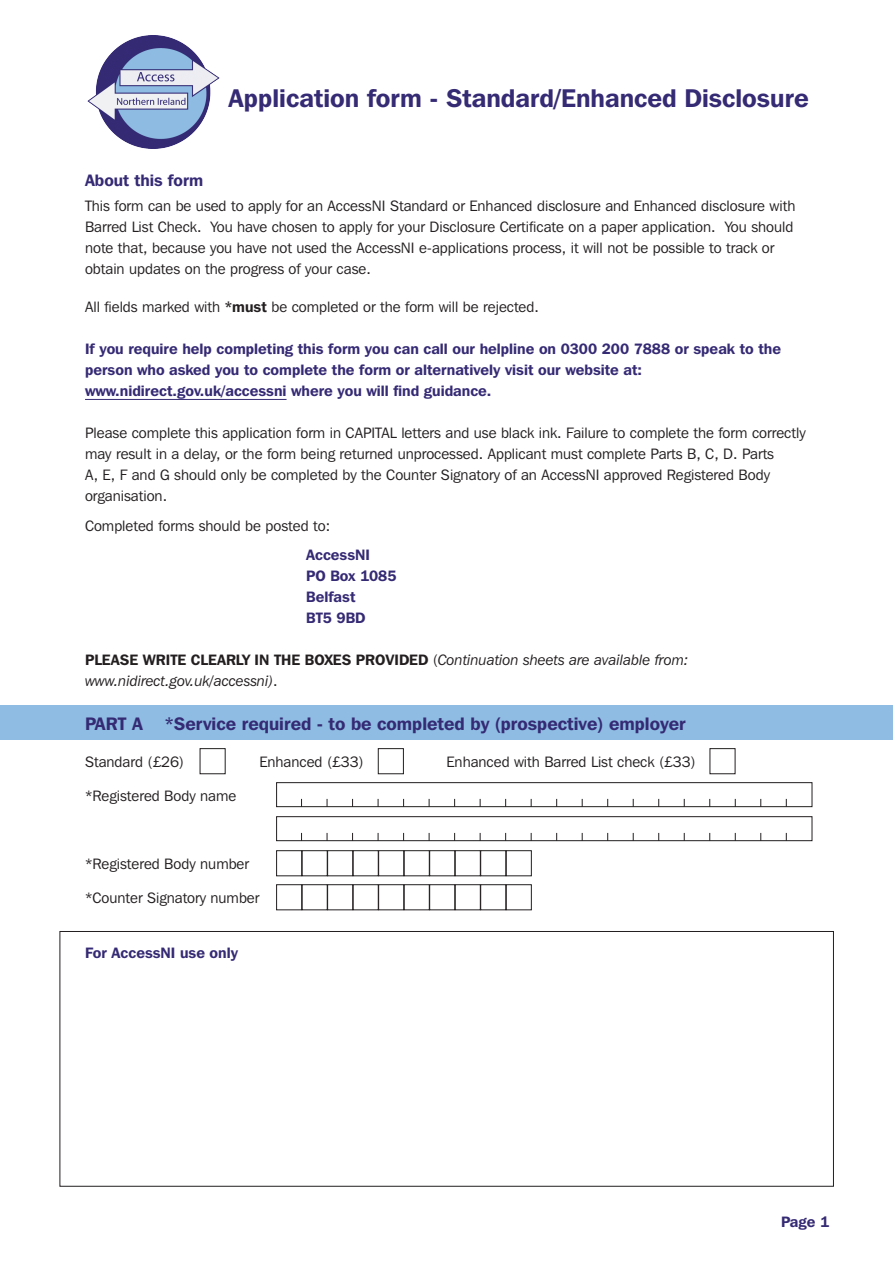
<style>
.page{position:relative;width:893px;height:1263px;background:#fff}
.page>*{position:absolute;margin:0;border:0;box-sizing:border-box;transform-origin:0 0}
.t1{font:600 25.5px "Franklin Gothic IT Cby BT";color:#352a74}
.t2{font:600 18px "Franklin Gothic IT Cby BT";color:#352a74}
.t3{font:600 16.5px "Franklin Gothic IT Cby BT";color:#352a74}
.t4{font:15px/21px "Franklin Gothic IT Cby BT";color:#231f20}
.t5{font:600 15px/21px "Franklin Gothic IT Cby BT";color:#352a74}
.t6{font:600 15px "Franklin Gothic IT Cby BT";color:#231f20}
.t7{font:italic 15px "Franklin Gothic IT Cby BT";color:#231f20}
.s1{font-weight:600}
.s2{font-weight:400}
.s3{font-weight:400;font-style:italic}
.s4{font-style:normal}
</style>
<div class="page">
<img style="left:87px;top:35px;width:133px;height:114px">
<hr style="left:85px;top:399px;width:202px;height:1px;background:#352a74">
<div style="left:0;top:706px;width:893px;height:34px;background:#8ebce2"></div>
<div style="left:276px;top:782px;width:536px;height:25px;border:1px solid #231f20"></div>
<div style="left:276px;top:816px;width:536px;height:25px;border:1px solid #231f20"></div>
<div style="left:200px;top:748px;width:25px;height:26px;border:1px solid #231f20"></div>
<div style="left:378px;top:748px;width:26px;height:26px;border:1px solid #231f20"></div>
<div style="left:710px;top:748px;width:25px;height:26px;border:1px solid #231f20"></div>
<div style="left:276px;top:850px;width:26px;height:26px;border:1px solid #231f20"></div>
<div style="left:276px;top:884px;width:26px;height:26px;border:1px solid #231f20"></div>
<div style="left:327px;top:850px;width:26px;height:26px;border:1px solid #231f20"></div>
<div style="left:327px;top:884px;width:26px;height:26px;border:1px solid #231f20"></div>
<div style="left:378px;top:850px;width:26px;height:26px;border:1px solid #231f20"></div>
<div style="left:378px;top:884px;width:26px;height:26px;border:1px solid #231f20"></div>
<div style="left:404px;top:850px;width:25px;height:26px;border:1px solid #231f20"></div>
<div style="left:404px;top:884px;width:25px;height:26px;border:1px solid #231f20"></div>
<div style="left:429px;top:850px;width:26px;height:26px;border:1px solid #231f20"></div>
<div style="left:429px;top:884px;width:26px;height:26px;border:1px solid #231f20"></div>
<div style="left:455px;top:850px;width:25px;height:26px;border:1px solid #231f20"></div>
<div style="left:455px;top:884px;width:25px;height:26px;border:1px solid #231f20"></div>
<div style="left:480px;top:850px;width:26px;height:26px;border:1px solid #231f20"></div>
<div style="left:480px;top:884px;width:26px;height:26px;border:1px solid #231f20"></div>
<div style="left:506px;top:850px;width:25px;height:26px;border:1px solid #231f20"></div>
<div style="left:506px;top:884px;width:25px;height:26px;border:1px solid #231f20"></div>
<div style="left:60px;top:931px;width:774px;height:255px;border:1px solid #231f20"></div>
<p class="t1" style="left:229px;top:82px;width:582px">Application form - Standard/Enhanced Disclosure</p>
<p class="t3" style="left:85px;top:170px;width:120px">About this form</p>
<p class="t4" style="left:85px;top:195px;width:712px">This form can be used to apply for an AccessNI Standard or Enhanced disclosure and Enhanced disclosure with Barred List Check. You have chosen to apply for your Disclosure Certificate on a paper application. You should note that, because you have not used the AccessNI e-applications process, it will not be possible to track or obtain updates on the progress of your case.</p>
<p class="t4" style="left:85px;top:296px;width:455px">All fields marked with <span class="s1">*must</span> be completed or the form will be rejected.</p>
<p class="t5" style="left:85px;top:338px;width:698px">If you require help completing this form you can call our helpline on 0300 200 7888 or speak to the person who asked you to complete the form or alternatively visit our website at:</p>
<p class="t5" style="left:85px;top:380px;width:408px">www.nidirect.gov.uk/accessni where you will find guidance.</p>
<p class="t4" style="left:85px;top:422px;width:722px">Please complete this application form in CAPITAL letters and use black ink. Failure to complete the form correctly may result in a delay, or the form being returned unprocessed. Applicant must complete Parts B, C, D. Parts<br>A, E, F and G should only be completed by the Counter Signatory of an AccessNI approved Registered Body organisation.</p>
<p class="t4" style="left:85px;top:515px;width:247px">Completed forms should be posted to:</p>
<p class="t5" style="left:306px;top:544px;width:65px">AccessNI</p>
<p class="t5" style="left:306px;top:565px;width:92px">PO Box 1085</p>
<p class="t5" style="left:306px;top:586px;width:51px">Belfast</p>
<p class="t5" style="left:306px;top:607px;width:61px">BT5 9BD</p>
<p class="t6" style="left:85px;top:651px;width:605px">PLEASE WRITE CLEARLY IN THE BOXES PROVIDED <span class="s2">(</span><span class="s3">Continuation sheets are available from:</span></p>
<p class="t7" style="left:85px;top:672px;width:194px">www.nidirect.gov.uk/accessni)<span class="s4">.</span></p>
<p class="t2" style="left:85px;top:712px;width:602px">PART A *Service required - to be completed by (prospective) employer</p>
<p class="t4" style="left:85px;top:751px;width:101px">Standard (£26)</p>
<p class="t4" style="left:259px;top:751px;width:106px">Enhanced (£33)</p>
<p class="t4" style="left:446px;top:751px;width:251px">Enhanced with Barred List check (£33)</p>
<p class="t4" style="left:85px;top:785px;width:153px">*Registered Body name</p>
<p class="t4" style="left:85px;top:853px;width:166px">*Registered Body number</p>
<p class="t4" style="left:85px;top:887px;width:176px">*Counter Signatory number</p>
<p class="t5" style="left:85px;top:942px;width:155px">For AccessNI use only</p>
<p class="t5" style="left:781px;top:1210px;width:50px">Page 1</p>
</div>
